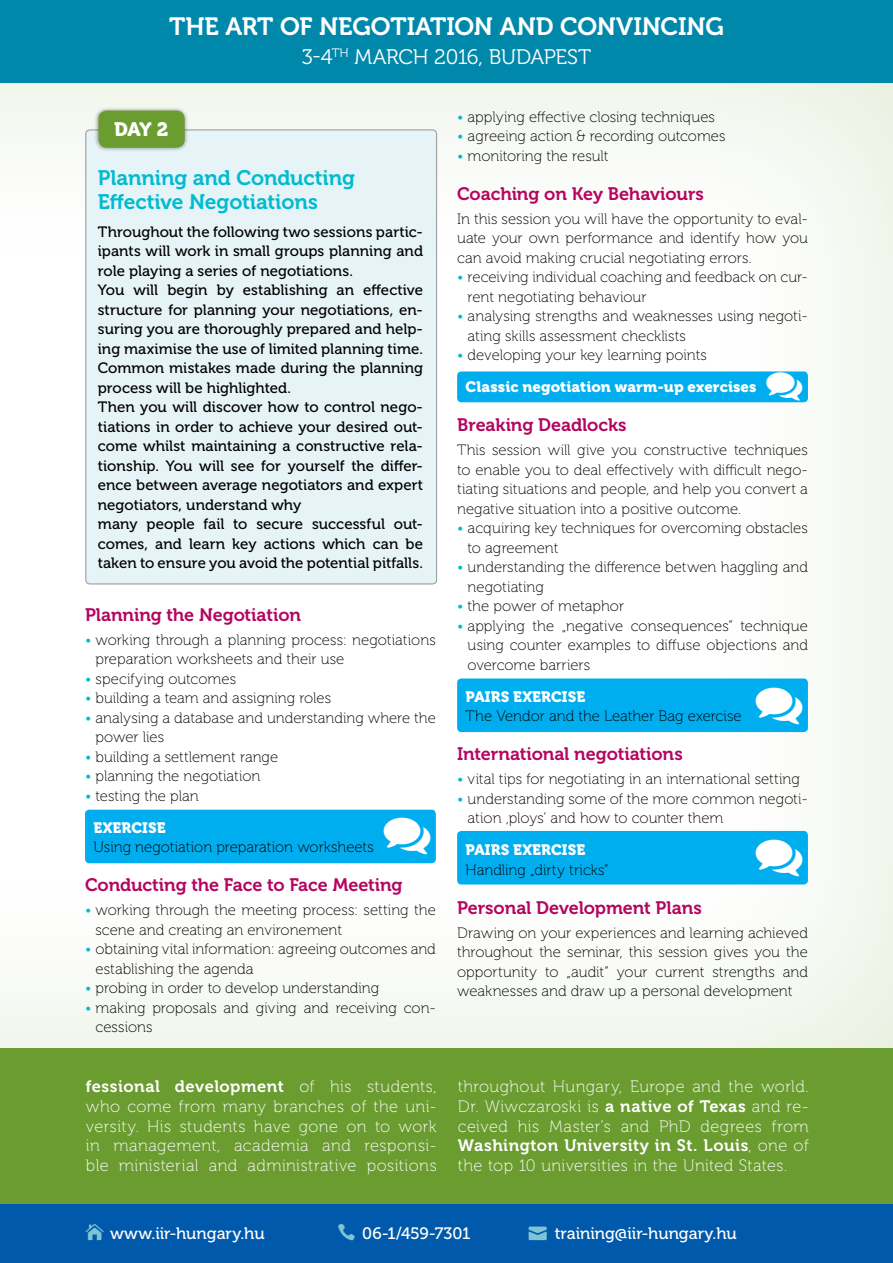
<style>
.page{position:relative;width:893px;height:1263px;background:#fff}
.page>*{position:absolute;margin:0;border:0;box-sizing:border-box;transform-origin:0 0}
.t1{font:24.9px "Museo 700";letter-spacing:-.005em;color:#fff}
.t2{font:21px/24px "Museo 700";letter-spacing:-.005em;color:#00bbcf}
.t3{font:21px "Museo 300";letter-spacing:-.02em;color:#fff}
.t4{font:19.35px "Museo 900";color:#fff}
.t5{font:18px "Museo 700";letter-spacing:-.005em;color:#b40560}
.t6{font:16.5px/19.8px "Museo 100";letter-spacing:.025em;color:#fff;text-align:justify}
.t7{font:16.5px "Museo 700";letter-spacing:.03em;color:#fff}
.t8{font:16.5px "Museo 500";color:#fff}
.t9{font:15px/19.5px "Museo 100";color:#000}
.t10{font:15px/19.5px "Museo 500";color:#000}
.t11{font:15px "Museo 900";letter-spacing:.005em;color:#fff}
.s1{color:#00bbcf}
.s2{font-family:"Museo 100"}
.s3{font-family:"Museo 700"}
</style>
<div class="page">
<div style="left:0;top:70px;width:893px;height:991px;background:#6b9c30;opacity:.2"></div>
<div style="left:86px;top:130px;width:351px;height:454px;background:#e6f3f7;border-radius:4px"></div>
<div style="left:85px;top:810px;width:351px;height:53px;background:#00aeef;border-radius:4px"></div>
<div style="left:457px;top:371px;width:351px;height:31px;background:#00aeef;border-radius:4px"></div>
<div style="left:457px;top:678px;width:351px;height:54px;background:#00aeef;border-radius:4px"></div>
<div style="left:457px;top:831px;width:351px;height:53px;background:#00aeef;border-radius:4px"></div>
<div style="left:0;top:1203px;width:893px;height:60px;background:#0059aa"></div>
<div style="left:0;top:0;width:893px;height:83px;background:#08a"></div>
<div style="left:0;top:1048px;width:893px;height:155px;background:#6b9c30"></div>
<div style="left:94px;top:106px;width:95px;height:46px;background:#000;opacity:.3"></div>
<div style="left:98px;top:111px;width:87px;height:37px;background:#6b9c30;border-radius:9px"></div>
<h1 class="t1" style="left:169px;top:12px;width:556px">THE ART OF NEGOTIATION AND CONVINCING</h1>
<h2 class="t3" style="left:302px;top:46px;width:291px">3-4<sup>TH</sup> MARCH 2016, BUDAPEST</h2>
<p class="t4" style="left:114px;top:119px;width:56px">DAY 2</p>
<h2 class="t2" style="left:98px;top:166px;width:259px">Planning and Conducting<br>Effective Negotiations</h2>
<p class="t10" style="left:98px;top:222px;width:327px">Throughout the following two sessions partic&shy;ipants will work in small groups planning and role playing a series of negotiations.<br>You will begin by establishing an effective structure for planning your negotiations, en&shy;suring you are thoroughly prepared and help&shy;ing maximise the use of limited planning time.<br>Common mistakes made during the planning process will be highlighted.<br>Then you will discover how to control nego&shy;tiations in order to achieve your desired out&shy;come whilst maintaining a constructive rela&shy;tionship. You will see for yourself the differ&shy;ence between average negotiators and expert negotiators, understand why<br>many people fail to secure successful out&shy;comes, and learn key actions which can be taken to ensure you avoid the potential pitfalls.</p>
<p class="t5" style="left:85px;top:605px;width:217px">Planning the Negotiation</p>
<p class="t9" style="left:96px;top:630px;width:342px;text-indent:-11px"><span class="s1">•</span> working through a planning process: negotiations preparation worksheets and their use</p>
<p class="t9" style="left:85px;top:669px;width:153px"><span class="s1">•</span> specifying outcomes</p>
<p class="t9" style="left:85px;top:689px;width:248px"><span class="s1">•</span> building a team and assigning roles</p>
<p class="t9" style="left:96px;top:708px;width:342px;text-indent:-11px"><span class="s1">•</span> analysing a database and understanding where the power lies</p>
<p class="t9" style="left:85px;top:747px;width:195px"><span class="s1">•</span> building a settlement range</p>
<p class="t9" style="left:85px;top:767px;width:177px"><span class="s1">•</span> planning the negotiation</p>
<p class="t9" style="left:85px;top:786px;width:115px"><span class="s1">•</span> testing the plan</p>
<p class="t11" style="left:94px;top:819px;width:74px">EXERCISE</p>
<p class="t9" style="left:94px;top:838px;width:282px">Using negotiation preparation worksheets</p>
<p class="t5" style="left:85px;top:875px;width:319px">Conducting the Face to Face Meeting</p>
<p class="t9" style="left:96px;top:901px;width:342px;text-indent:-11px"><span class="s1">•</span> working through the meeting process: setting the scene and creating an environement</p>
<p class="t9" style="left:96px;top:940px;width:342px;text-indent:-11px"><span class="s1">•</span> obtaining vital information: agreeing outcomes and establishing the agenda</p>
<p class="t9" style="left:85px;top:979px;width:296px"><span class="s1">•</span> probing in order to develop understanding</p>
<p class="t9" style="left:96px;top:998px;width:342px;text-indent:-11px"><span class="s1">•</span> making proposals and giving and receiving con&shy;cessions</p>
<p class="t7" style="left:86px;top:1077px;width:352px">fessional development <span class="s2">of his students,</span></p>
<p class="t6" style="left:86px;top:1096px;width:352px">who come from many branches of the uni&shy;versity. His students have gone on to work in management, academia and responsi&shy;ble ministerial and administrative positions</p>
<p class="t9" style="left:457px;top:107px;width:259px"><span class="s1">•</span> applying effective closing techniques</p>
<p class="t9" style="left:457px;top:127px;width:270px"><span class="s1">•</span> agreeing action &amp; recording outcomes</p>
<p class="t9" style="left:457px;top:146px;width:153px"><span class="s1">•</span> monitoring the result</p>
<p class="t5" style="left:457px;top:184px;width:248px">Coaching on Key Behaviours</p>
<p class="t9" style="left:457px;top:209px;width:352px;text-align:justify">In this session you will have the opportunity to eval&shy;uate your own performance and identify how you can avoid making crucial negotiating errors.</p>
<p class="t9" style="left:468px;top:268px;width:342px;text-indent:-11px"><span class="s1">•</span> receiving individual coaching and feedback on cur&shy;rent negotiating behaviour</p>
<p class="t9" style="left:468px;top:307px;width:342px;text-indent:-11px"><span class="s1">•</span> analysing strengths and weaknesses using negoti&shy;ating skills assessment checklists</p>
<p class="t9" style="left:457px;top:346px;width:251px"><span class="s1">•</span> developing your key learning points</p>
<p class="t11" style="left:466px;top:379px;width:292px">Classic negotiation warm-up exercises</p>
<p class="t5" style="left:457px;top:415px;width:171px">Breaking Deadlocks</p>
<p class="t9" style="left:457px;top:441px;width:352px;text-align:justify">This session will give you constructive techniques to enable you to deal effectively with difficult nego&shy;tiating situations and people, and help you convert a negative situation into a positive outcome.</p>
<p class="t9" style="left:468px;top:519px;width:342px;text-indent:-11px"><span class="s1">•</span> acquiring key techniques for overcoming obstacles to agreement</p>
<p class="t9" style="left:468px;top:558px;width:342px;text-indent:-11px"><span class="s1">•</span> understanding the difference betwen haggling and negotiating</p>
<p class="t9" style="left:457px;top:597px;width:168px"><span class="s1">•</span> the power of metaphor</p>
<p class="t9" style="left:468px;top:616px;width:342px;text-align:justify;text-indent:-11px"><span class="s1">•</span> applying the „negative consequences” technique using counter examples to diffuse objections and overcome barriers</p>
<p class="t11" style="left:466px;top:688px;width:121px">PAIRS EXERCISE</p>
<p class="t9" style="left:466px;top:707px;width:278px">The Vendor and the Leather Bag exercise</p>
<p class="t5" style="left:457px;top:744px;width:227px">International negotiations</p>
<p class="t9" style="left:457px;top:770px;width:344px"><span class="s1">•</span> vital tips for negotiating in an international setting</p>
<p class="t9" style="left:468px;top:789px;width:342px;text-indent:-11px"><span class="s1">•</span> understanding some of the more common negoti&shy;ation ‚ploys’ and how to counter them</p>
<p class="t11" style="left:466px;top:842px;width:121px">PAIRS EXERCISE</p>
<p class="t9" style="left:466px;top:860px;width:145px">Handling „dirty tricks”</p>
<p class="t5" style="left:457px;top:898px;width:246px">Personal Development Plans</p>
<p class="t9" style="left:457px;top:923px;width:352px;text-align:justify">Drawing on your experiences and learning achieved throughout the seminar, this session gives you the opportunity to „audit” your current strengths and weaknesses and draw up a personal development</p>
<p class="t6" style="left:458px;top:1077px;width:352px">throughout Hungary, Europe and the world.<br>Dr. Wiwczaroski is <span class="s3">a native of Texas</span> and re&shy;ceived his Master’s and PhD degrees from</p>
<p class="t7" style="left:458px;top:1136px;width:352px">Washington University in St. Louis<span class="s2">, one of</span></p>
<p class="t6" style="left:458px;top:1156px;width:331px">the top 10 universities in the United States.</p>
<p class="t8" style="left:110px;top:1224px;width:156px">www.iir-hungary.hu</p>
<p class="t8" style="left:362px;top:1224px;width:110px">06-1/459-7301</p>
<p class="t8" style="left:555px;top:1224px;width:184px">training@iir-hungary.hu</p>
</div>
